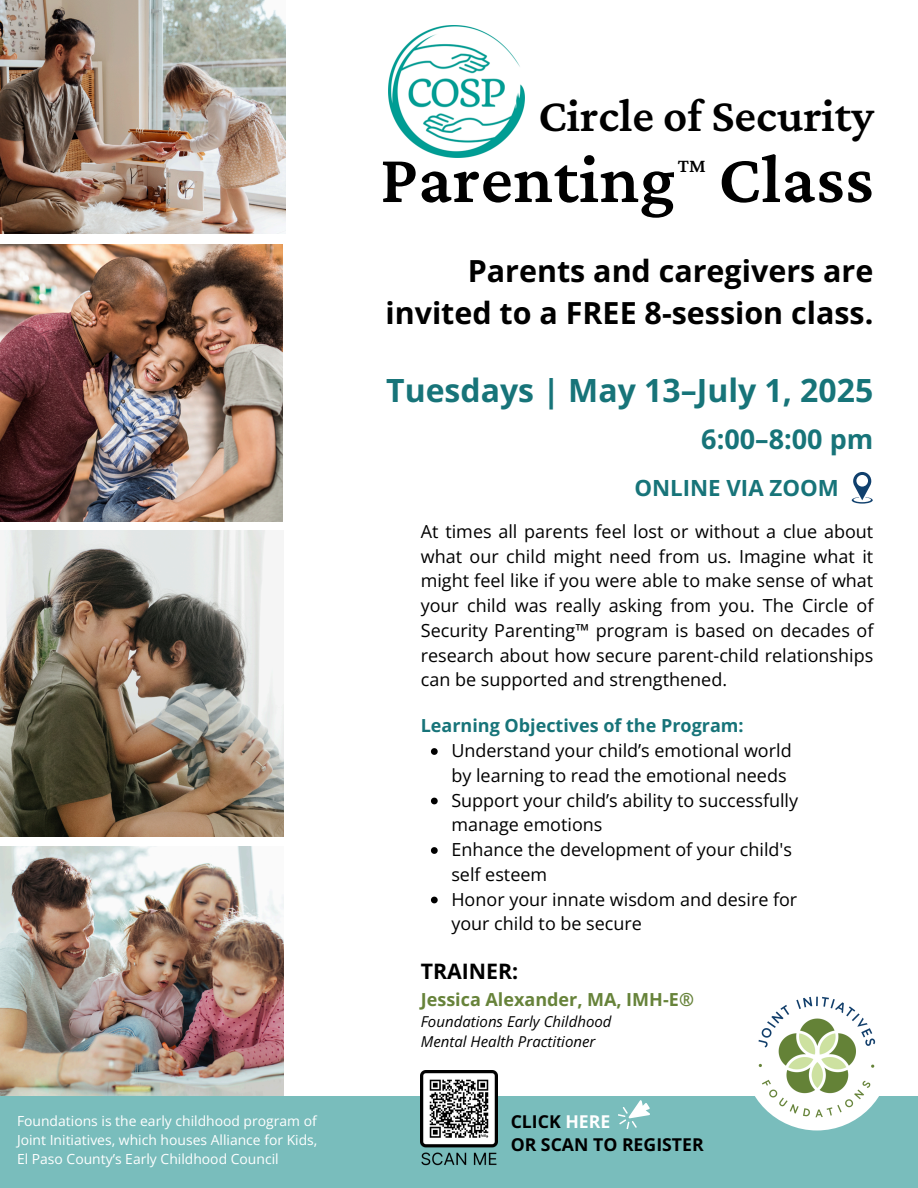
<style>
.page{position:relative;width:918px;height:1188px;background:#fff}
.page>*{position:absolute;margin:0;border:0;box-sizing:border-box;transform-origin:0 0}
.t1{font:600 70.5px "Crimson Pro";letter-spacing:.01em;color:#000}
.t2{font:600 47.55px "Crimson Pro";color:#000}
.t3{font:700 31.95px "Open Sans";color:#177479}
.t4{font:700 30.45px/41.8px "Open Sans";color:#000;text-align:right}
.t5{font:700 27px "Open Sans";color:#177479}
.t6{font:700 22.35px "Open Sans";color:#177479}
.t7{font:700 21.3px "Open Sans";color:#000}
.t8{font:600 19.5px "Crimson Pro";color:#000}
.t9{font:18px/24.8px "Open Sans";color:#000}
.t10{font:700 18px "Open Sans";color:#177479}
.t11{font:700 18px "Open Sans";color:#67833a}
.t12{font:700 17.7px/23.7px "Open Sans";color:#000}
.t13{font:italic 15px "Open Sans";color:#000}
.t14{font:13.95px/18.8px "Open Sans";color:#fff;text-align:justify}
.s1{font-family:"Noto Sans"}
.s2{color:#fff}
</style>
<div class="page">
<img style="left:389px;top:26px;width:136px;height:131px">
<div style="left:0;top:1096px;width:918px;height:92px;background:#79bdbc"></div>
<img style="left:0;top:531px;width:284px;height:306px">
<img style="left:0;top:0;width:286px;height:234px">
<img style="left:0;top:244px;width:282px;height:277px">
<img style="left:0;top:846px;width:284px;height:250px">
<div style="left:744px;top:984px;width:146px;height:146px;background:#fff;border-radius:50%"></div>
<img style="left:755px;top:996px;width:124px;height:128px">
<svg style="left:618px;top:1100px;width:32px;height:29px"></svg>
<svg style="left:431px;top:748px;width:7px;height:7px"></svg>
<svg style="left:431px;top:798px;width:7px;height:6px"></svg>
<svg style="left:431px;top:847px;width:7px;height:7px"></svg>
<svg style="left:431px;top:897px;width:7px;height:6px"></svg>
<svg style="left:851px;top:472px;width:22px;height:31px"></svg>
<img style="left:421px;top:1070px;width:76px;height:96px">
<p class="t14" style="left:17px;top:1112px;width:302px">Foundations is the early childhood program of Joint Initiatives, which houses Alliance for Kids, El Paso County’s Early Childhood Council</p>
<p class="t2" style="left:538px;top:89px;width:337px">Circle of Security</p>
<p class="t1" style="left:380px;top:139px;width:495px">Parenting Class</p>
<p class="t8" style="left:678px;top:155px;width:29px">TM</p>
<p class="t4" style="left:385px;top:250px;width:490px">Parents and caregivers are invited to a FREE 8-session class.</p>
<h1 class="t3" style="left:386px;top:368px;width:489px">Tuesdays | May 13–July 1, 2025</h1>
<h5 class="t5" style="left:701px;top:420px;width:173px">6:00–8:00 pm</h5>
<p class="t6" style="left:634px;top:472px;width:206px">ONLINE VIA ZOOM</p>
<p class="t9" style="left:421px;top:519px;width:454px;text-align:justify">At times all parents feel lost or without a clue about what our child might need from us. Imagine what it might feel like if you were able to make sense of what your child was really asking from you. The Circle of Security Parenting™ program is based on decades of research about how secure parent-child relationships can be supported and strengthened.</p>
<h2 class="t10" style="left:421px;top:713px;width:324px">Learning Objectives of the Program:</h2>
<h2 class="t9" style="left:451px;top:738px;width:342px">Understand your child’s emotional world by learning to read the emotional needs</h2>
<h3 class="t9" style="left:451px;top:787px;width:348px">Support your child’s ability to successfully manage emotions</h3>
<h4 class="t9" style="left:451px;top:837px;width:342px">Enhance the development of your child's self esteem</h4>
<p class="t9" style="left:451px;top:886px;width:347px">Honor your innate wisdom and desire for your child to be secure</p>
<p class="t7" style="left:421px;top:956px;width:99px">TRAINER:</p>
<p class="t11" style="left:421px;top:987px;width:275px">Jessica Alexander, MA, IMH<span class="s1">‑</span>E®</p>
<p class="t13" style="left:421px;top:1011px;width:192px">Foundations Early Childhood</p>
<p class="t13" style="left:421px;top:1031px;width:176px">Mental Health Practitioner</p>
<p class="t12" style="left:511px;top:1109px;width:195px">CLICK <span class="s2">HERE<br></span>OR SCAN TO REGISTER</p>
</div>
